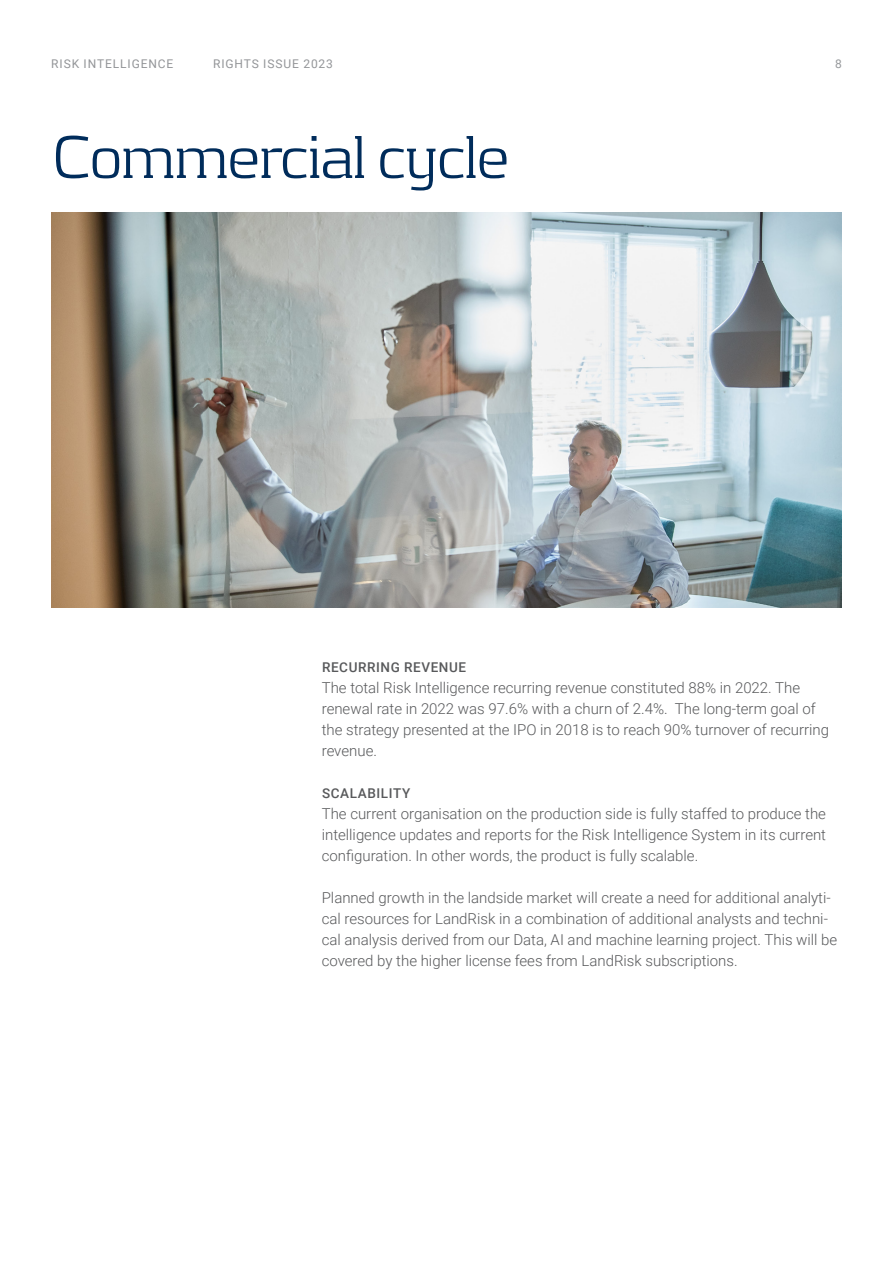
<style>
.page{position:relative;width:893px;height:1263px;background:#fff}
.page>*{position:absolute;margin:0;border:0;box-sizing:border-box;transform-origin:0 0}
.t1{font:300 63px "Kontrapunkt";letter-spacing:-.03em;color:#002c5b}
.t2{font:300 15px/21px "Roboto";color:#58595b}
.t3{font:500 13.5px "Roboto";letter-spacing:.045em;color:#58595b}
.t4{font:12px "Roboto";letter-spacing:.075em;color:#939598}
.t5{font:12px "Roboto";color:#97999c}
</style>
<div class="page">
<img style="left:51px;top:212px;width:791px;height:395px">
<p class="t4" style="left:51px;top:56px;width:124px">RISK INTELLIGENCE</p>
<p class="t4" style="left:213px;top:56px;width:121px">RIGHTS ISSUE 2023</p>
<p class="t5" style="left:835px;top:56px;width:8px">8</p>
<h1 class="t1" style="left:52px;top:120px;width:459px">Commercial cycle</h1>
<p class="t3" style="left:322px;top:658px;width:146px">RECURRING REVENUE</p>
<p class="t2" style="left:322px;top:677px;width:509px">The total Risk Intelligence recurring revenue constituted 88% in 2022. The renewal rate in 2022 was 97.6% with a churn of 2.4%. The long-term goal of the strategy presented at the IPO in 2018 is to reach 90% turnover of recurring revenue.</p>
<p class="t3" style="left:322px;top:784px;width:90px">SCALABILITY</p>
<p class="t2" style="left:322px;top:803px;width:506px;text-align:justify">The current organisation on the production side is fully staffed to produce the intelligence updates and reports for the Risk Intelligence System in its current configuration. In other words, the product is fully scalable.</p>
<p class="t2" style="left:322px;top:887px;width:517px">Planned growth in the landside market will create a need for additional analyti&shy;cal resources for LandRisk in a combination of additional analysts and techni&shy;cal analysis derived from our Data, AI and machine learning project. This will be covered by the higher license fees from LandRisk subscriptions.</p>
</div>
